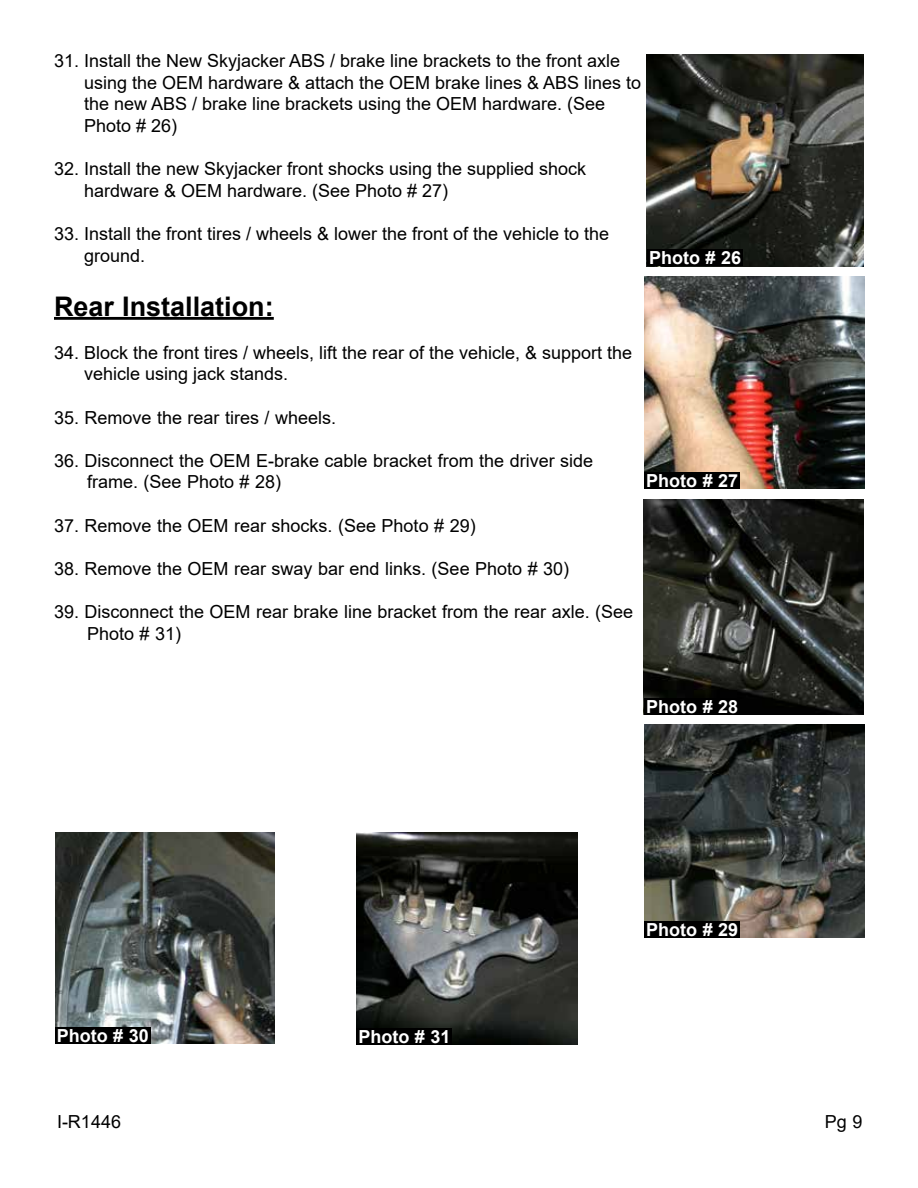
<style>
.page{position:relative;width:918px;height:1188px;background:#fff}
.page>*{position:absolute;margin:0;border:0;box-sizing:border-box;transform-origin:0 0}
.t1{font:700 27px "Arial";color:#000}
.t2{font:18px/21.6px "Arial";color:#000}
.t3{font:700 18px "Arial";color:#fff}
</style>
<div class="page">
<hr style="left:54px;top:317px;width:220px;height:3px;background:#000">
<img style="left:55px;top:833px;width:220px;height:211px">
<div style="left:55px;top:1028px;width:95px;height:16px;background:#000"></div>
<img style="left:645px;top:725px;width:219px;height:213px">
<div style="left:645px;top:921px;width:95px;height:17px;background:#000"></div>
<img style="left:645px;top:276px;width:219px;height:213px">
<div style="left:645px;top:473px;width:95px;height:16px;background:#000"></div>
<img style="left:357px;top:832px;width:220px;height:212px">
<div style="left:357px;top:1028px;width:95px;height:16px;background:#000"></div>
<img style="left:644px;top:500px;width:220px;height:215px">
<div style="left:645px;top:699px;width:95px;height:16px;background:#000"></div>
<img style="left:647px;top:54px;width:217px;height:213px">
<div style="left:648px;top:249px;width:95px;height:17px;background:#000"></div>
<p class="t2" style="left:84px;top:50px;width:559px;text-indent:-30px">31. Install the New Skyjacker ABS / brake line brackets to the front axle using the OEM hardware &amp; attach the OEM brake lines &amp; ABS lines to the new ABS / brake line brackets using the OEM hardware. (See Photo # 26)</p>
<p class="t2" style="left:84px;top:158px;width:504px;text-indent:-30px">32. Install the new Skyjacker front shocks using the supplied shock hardware &amp; OEM hardware. (See Photo # 27)</p>
<p class="t2" style="left:84px;top:223px;width:527px;text-indent:-30px">33. Install the front tires / wheels &amp; lower the front of the vehicle to the ground.</p>
<h1 class="t1" style="left:54px;top:287px;width:221px">Rear Installation:</h1>
<p class="t2" style="left:84px;top:341px;width:550px;text-indent:-30px">34. Block the front tires / wheels, lift the rear of the vehicle, &amp; support the vehicle using jack stands.</p>
<p class="t2" style="left:54px;top:406px;width:284px">35. Remove the rear tires / wheels.</p>
<p class="t2" style="left:87px;top:449px;width:508px;text-indent:-33px">36. Disconnect the OEM E-brake cable bracket from the driver side frame. (See Photo # 28)</p>
<p class="t2" style="left:54px;top:514px;width:423px">37. Remove the OEM rear shocks. (See Photo # 29)</p>
<p class="t2" style="left:54px;top:557px;width:517px">38. Remove the OEM rear sway bar end links. (See Photo # 30)</p>
<p class="t2" style="left:87px;top:601px;width:548px;text-indent:-33px">39. Disconnect the OEM rear brake line bracket from the rear axle. (See<br>Photo # 31)</p>
<p class="t3" style="left:649px;top:245px;width:94px">Photo # 26</p>
<p class="t3" style="left:646px;top:468px;width:94px">Photo # 27</p>
<p class="t3" style="left:646px;top:694px;width:94px">Photo # 28</p>
<p class="t3" style="left:57px;top:1023px;width:94px">Photo # 30</p>
<p class="t3" style="left:358px;top:1024px;width:94px">Photo # 31</p>
<p class="t3" style="left:646px;top:917px;width:94px">Photo # 29</p>
<p class="t2" style="left:57px;top:1111px;width:66px">I-R1446</p>
<p class="t2" style="left:825px;top:1111px;width:39px">Pg 9</p>
</div>
